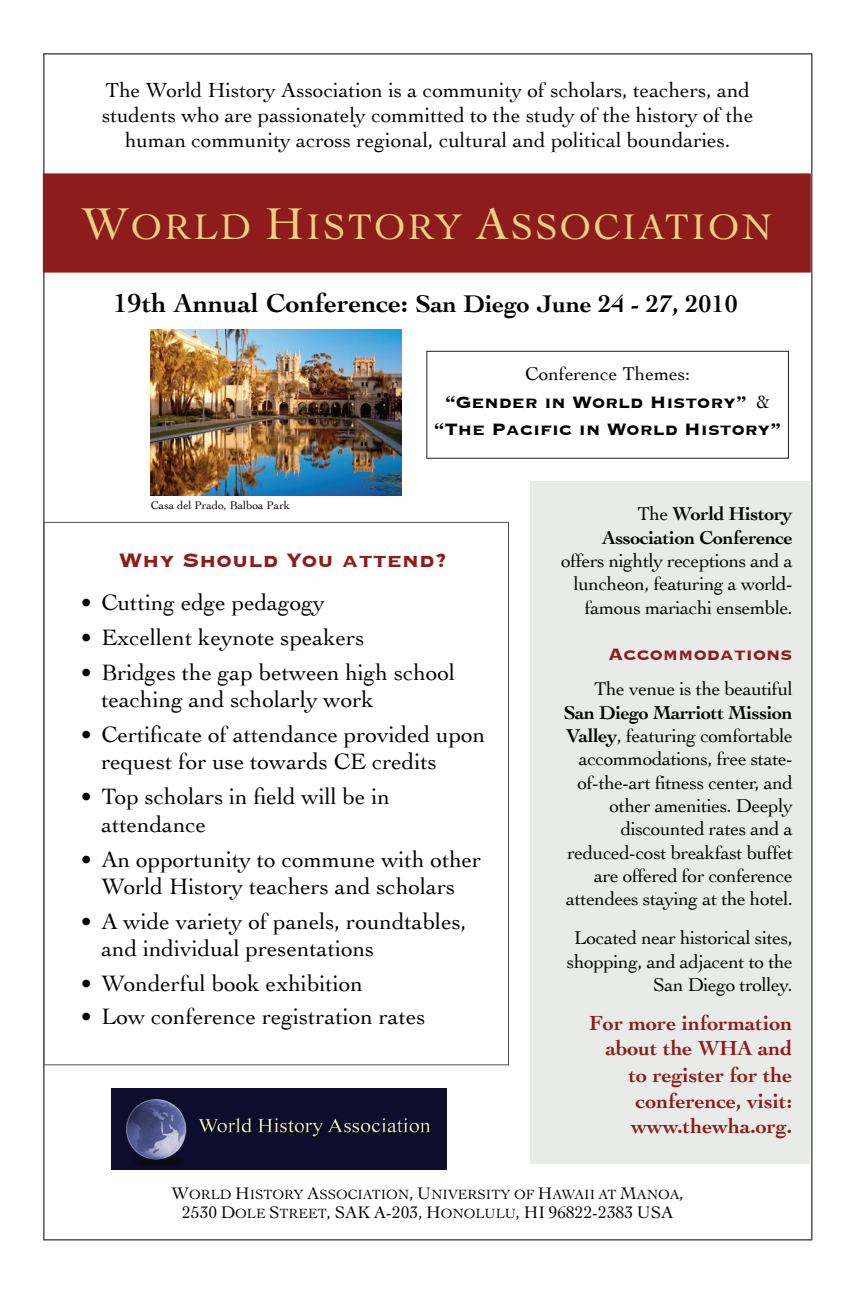
<style>
.page{position:relative;width:864px;height:1296px;background:#fff}
.page>*{position:absolute;margin:0;border:0;box-sizing:border-box;transform-origin:0 0}
.t1{font:37.4px "Cochin";letter-spacing:.06em;color:#e7d284}
.t2{font:700 25.2px "Cochin";color:#040503}
.t3{font:700 25.2px "Copperplate";color:#8e1c1b}
.t4{font:23.4px/27.2px "Cochin";color:#040503}
.t5{font:21.4px/25.2px "Cochin";color:#040503;text-align:center}
.t6{font:700 21.4px/25.2px "Cochin";color:#8e1c1b;text-align:right}
.t7{font:700 21.4px/27.2px "Copperplate";color:#040503;text-align:center}
.t8{font:700 21.4px "Copperplate";color:#8e1c1b}
.t9{font:19.4px/23.4px "Cochin";letter-spacing:-.02em;color:#040504;text-align:right}
.t10{font:19.4px/23.4px "Cochin";letter-spacing:-.02em;color:#040503;text-align:right}
.t11{font:700 19.4px/23.4px "Cochin";letter-spacing:-.02em;color:#040503;text-align:right}
.t12{font:19.4px "Cochin";color:#040503}
.t13{font:17.4px "Cochin";color:#040503}
.t14{font:14px "Cochin";color:#040503}
.t15{font:11.6px "Cochin";color:#040503}
.s1{font-size:46.6px}
.s2{font-size:27.2px}
.s3{font-family:"Cochin";font-weight:400;font-size:19.4px}
.s4{font-weight:400}
.s5{font-weight:700}
.s6{font-size:17.4px}
.s7{font-size:14px}
</style>
<div class="page">
<div style="left:46px;top:176px;width:762px;height:94px;background:#8e1c1b"></div>
<div style="left:43px;top:173px;width:768px;height:100px;border:6px solid #8e1c1b"></div>
<img style="left:151px;top:330px;width:250px;height:165px">
<div style="left:530px;top:482px;width:280px;height:682px;background:#e9ebe8"></div>
<img style="left:112px;top:1088px;width:334px;height:82px">
<div style="left:427px;top:351px;width:362px;height:107px;border:1px solid #231f20"></div>
<p class="t5" style="left:102px;top:79px;width:653px">The World History Association is a community of scholars, teachers, and students who are passionately committed to the study of the history of the human community across regional, cultural and political boundaries.</p>
<h1 class="t1" style="left:82px;top:212px;width:692px"><span class="s1">W</span>ORLD <span class="s1">H</span>ISTORY <span class="s1">A</span>SSOCIATION</h1>
<p class="t2" style="left:114px;top:294px;width:626px"><span class="s2">19th Annual Conference:</span> San Diego June 24 - 27, 2010</p>
<p class="t12" style="left:525px;top:367px;width:167px">Conference Themes:</p>
<p class="t7" style="left:434px;top:387px;width:349px">“Gender in World History” <span class="s3">&amp; </span>“The Pacific in World History”</p>
<p class="t15" style="left:151px;top:501px;width:141px">Casa del Prado, Balboa Park</p>
<p class="t3" style="left:119px;top:544px;width:330px">Why Should You attend?</p>
<p class="t4" style="left:80px;top:591px;width:246px">• Cutting edge pedagogy</p>
<p class="t4" style="left:80px;top:626px;width:286px">• Excellent keynote speakers</p>
<p class="t4" style="left:101px;top:661px;width:355px;text-indent:-21px">• Bridges the gap between high school teaching and scholarly work</p>
<p class="t4" style="left:101px;top:723px;width:386px;text-indent:-21px">• Certificate of attendance provided upon request for use towards CE credits</p>
<p class="t4" style="left:101px;top:785px;width:290px;text-indent:-21px">• Top scholars in field will be in attendance</p>
<p class="t4" style="left:80px;top:848px;width:402px;text-align:center">• An opportunity to commune with other<br>World History teachers and scholars</p>
<p class="t4" style="left:101px;top:910px;width:367px;text-indent:-21px">• A wide variety of panels, roundtables, and individual presentations</p>
<p class="t4" style="left:80px;top:972px;width:284px">• Wonderful book exhibition</p>
<p class="t4" style="left:80px;top:1005px;width:347px">• Low conference registration rates</p>
<p class="t11" style="left:602px;top:504px;width:192px"><span class="s4">The</span> World History<br>Association Conference</p>
<p class="t10" style="left:561px;top:551px;width:233px">offers nightly receptions and a luncheon, featuring a world&shy;famous mariachi ensemble.</p>
<p class="t8" style="left:608px;top:641px;width:186px">Accommodations</p>
<p class="t9" style="left:594px;top:679px;width:200px">The venue is the beautiful</p>
<p class="t9" style="left:564px;top:703px;width:231px"><span class="s5">San Diego Marriott Mission<br>Valley</span>, featuring comfortable accommodations, free state&shy;of-the-art fitness center, and other amenities. Deeply discounted rates and a reduced-cost breakfast buffet are offered for conference attendees staying at the hotel.</p>
<p class="t9" style="left:567px;top:928px;width:228px">Located near historical sites, shopping, and adjacent to the<br>San Diego trolley.</p>
<p class="t6" style="left:589px;top:1012px;width:205px">For more information about the WHA and</p>
<p class="t6" style="left:629px;top:1065px;width:165px;text-align:justify">to register for the conference, visit: www.thewha.org.</p>
<p class="t14" style="left:172px;top:1189px;width:514px"><span class="s6">W</span>ORLD <span class="s6">H</span>ISTORY <span class="s6">A</span>SSOCIATION<span class="s6">, U</span>NIVERSITY OF <span class="s6">H</span>AWAII AT <span class="s6">M</span>ANOA<span class="s6">,</span></p>
<p class="t13" style="left:182px;top:1206px;width:493px">2530 D<span class="s7">OLE</span> S<span class="s7">TREET</span>, SAK A-203, H<span class="s7">ONOLULU</span>, HI 96822-2383 USA</p>
</div>
